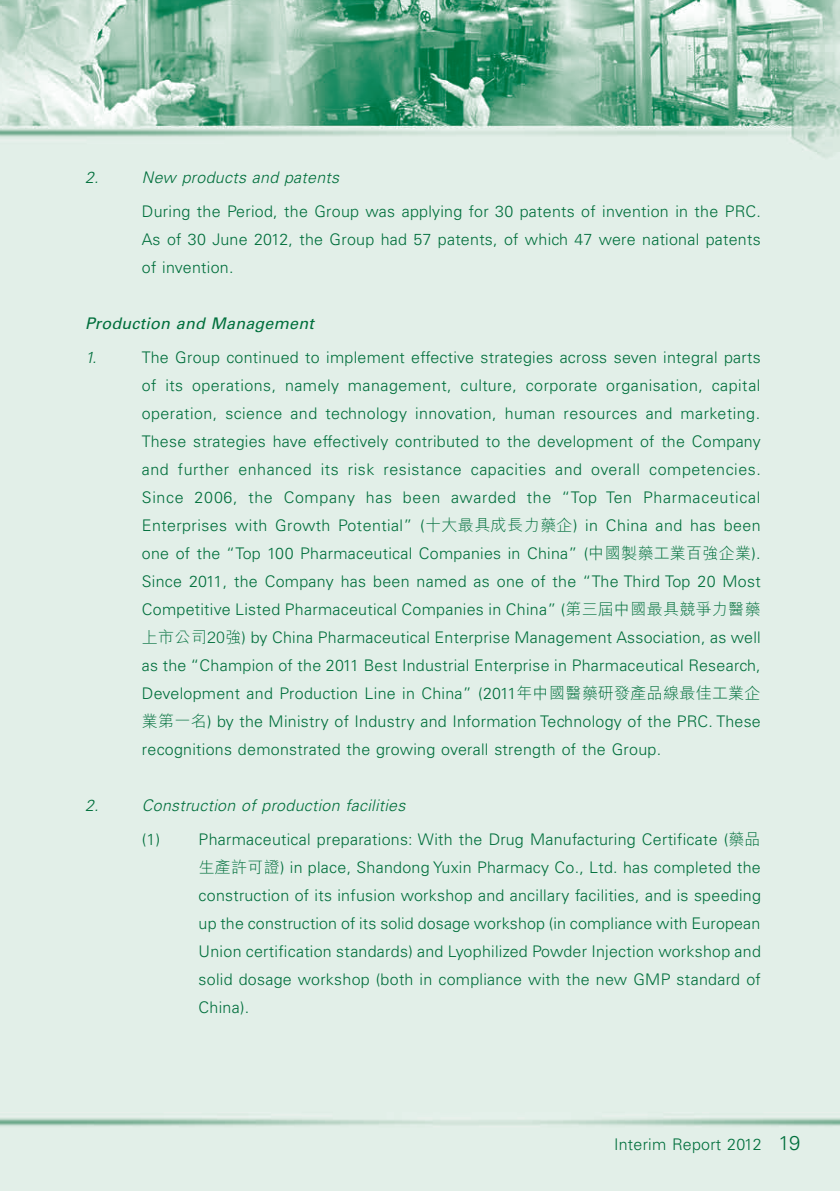
<style>
.page{position:relative;width:840px;height:1191px;background:#fff}
.page>*{position:absolute;margin:0;border:0;box-sizing:border-box;transform-origin:0 0}
.t1{font:300 16px/28px "Univers LT Std";letter-spacing:.015em;color:#006f3c;text-align:justify}
.t2{font:italic 300 16px "Univers LT Std";letter-spacing:.015em;color:#006f3c}
.t3{font:italic 16px "Univers LT Std";letter-spacing:.015em;color:#006f3c}
.s1{font-family:"M Hei HK"}
.s2{font-style:italic}
.s3{font-size:20px}
</style>
<div class="page">
<img style="left:0;top:0;width:839px;height:1191px">
<p class="t2" style="left:85px;top:168px;width:15px">2.</p>
<p class="t2" style="left:142px;top:168px;width:199px">New products and patents</p>
<p class="t1" style="left:142px;top:197px;width:620px">During the Period, the Group was applying for 30 patents of invention in the PRC.<br>As of 30 June 201 2, the Group had 57 patents, of which 47 were national patents of invention.</p>
<p class="t3" style="left:85px;top:314px;width:230px">Production and Management</p>
<p class="t2" style="left:85px;top:347px;width:13px">1.</p>
<p class="t1" style="left:142px;top:343px;width:620px">The Group continued to implement effective strategies across seven integral parts of its operations, namely management, culture, corporate organisation, capital operation, science and technology innovation, human resources and marketing.<br>These strategies have effectively contributed to the development of the Company and further enhanced its risk resistance capacities and overall competencies.<br>Since 2006, the Company has been awarded the “Top Ten Pharmaceutical Enterprises with Growth Potential” (<span class="s1">十大最具成長力藥企</span>) in China and has been one of the “Top 1 00 Pharmaceutical Companies in China” (<span class="s1">中國製藥工業百強企業</span>).<br>Since 2011 , the Company has been named as one of the “The Third Top 20 Most Competitive Listed Pharmaceutical Companies in China” (<span class="s1">第三屆中國最具競爭力醫藥上市公司20強</span>) by China Pharmaceutical Enterprise Management Association, as well as the “Champion of the 2011 Best Industrial Enterprise in Pharmaceutical Research, Development and Production Line in China” (2011 <span class="s1">年中國醫藥研發產品線最佳工業企業第一名</span>) by the Ministry of Industry and Information Technology of the PRC. These recognitions demonstrated the growing overall strength of the Group.</p>
<p class="t2" style="left:85px;top:795px;width:15px">2.</p>
<p class="t1" style="left:142px;top:788px;width:619px;line-height:33.6px"><span class="s2">Construction of production facilities<br></span>(1 ) Pharmaceutical preparations: With the Drug Manufacturing Certificate (<span class="s1">藥品</span></p>
<p class="t1" style="left:198px;top:853px;width:563px"><span class="s1">生產許可證</span>) in place, Shandong Yuxin Pharmacy Co., Ltd. has completed the construction of its infusion workshop and ancillary facilities, and is speeding up the construction of its solid dosage workshop (in compliance with European Union certification standards) and Lyophilized Powder Injection workshop and solid dosage workshop (both in compliance with the new GMP standard of China).</p>
<p class="t1" style="left:613px;top:1130px;width:188px">Interim Report 201 2 <span class="s3">1 9</span></p>
</div>
